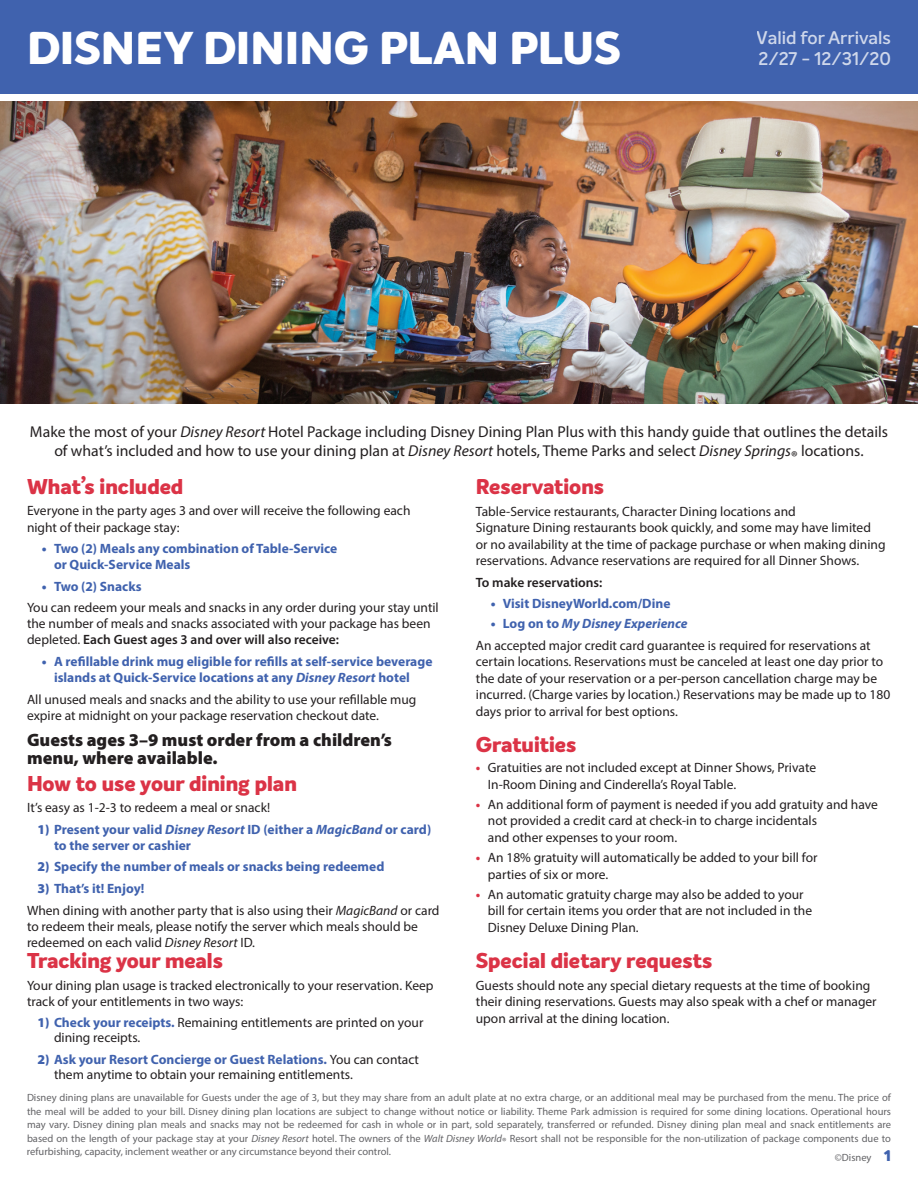
<style>
.page{position:relative;width:918px;height:1188px;background:#fff}
.page>*{position:absolute;margin:0;border:0;box-sizing:border-box;transform-origin:0 0}
.t1{font:800 45px "Intelo";color:#fff}
.t2{font:800 21px "Intelo";color:#db3346}
.t3{font:900 18px/18px "Myriad Pro";color:#231f20}
.t4{font:600 18px/21px "Intelo";color:#fff}
.t5{font:15.75px/18.9px "Myriad Pro";color:#231f20;text-align:center}
.t6{font:13.5px/16.5px "Myriad Pro";color:#231f20}
.t7{font:700 13.5px/16px "Myriad Pro";color:#4062ae}
.t8{font:600 13.5px "Myriad Pro";color:#231f20}
.t9{font:10.5px/13.5px "Myriad Pro";color:#636366;text-align:justify}
.s1{font-style:italic}
.s2{font-weight:900}
.s3{font-weight:900;color:#4062ae}
.s4{font-weight:700;color:#4062ae}
.s5{font-weight:600}
.s6{font-weight:700;font-style:italic;color:#4062ae}
.s7{font-weight:700;color:#db3346}
.s8{font-family:"Intelo";font-weight:800;font-size:15px;color:#4062ae}
</style>
<div class="page">
<img style="left:0;top:101px;width:917px;height:303px">
<div style="left:0;top:0;width:918px;height:94px;background:#4062ae"></div>
<h1 class="t1" style="left:27px;top:19px;width:595px">DISNEY DINING PLAN PLUS</h1>
<h3 class="t4" style="left:757px;top:27px;width:136px">Valid for Arrivals<br>2/27 - 12/31/20</h3>
<p class="t5" style="left:30px;top:422px;width:860px">Make the most of your <span class="s1">Disney Resort</span> Hotel Package including Disney Dining Plan Plus with this handy guide that outlines the details of what’s included and how to use your dining plan at <span class="s1">Disney Resort</span> hotels, Theme Parks and select <span class="s1">Disney Springs</span>® locations.</p>
<h2 class="t2" style="left:27px;top:473px;width:158px">What’s included</h2>
<p class="t6" style="left:27px;top:503px;width:385px;line-height:16px">Everyone in the party ages 3 and over will receive the following each night of their package stay:</p>
<p class="t7" style="left:54px;top:540px;width:285px;text-indent:-12px"><span class="s2">•</span> Two (2) Meals any combination of Table-Service or Quick-Service Meals</p>
<p class="t6" style="left:27px;top:575px;width:413px;line-height:21.5px;text-indent:15px"><span class="s3">•</span> <span class="s4">Two (2) Snacks<br></span>You can redeem your meals and snacks in any order during your stay until</p>
<p class="t6" style="left:27px;top:616px;width:405px;line-height:16px">the number of meals and snacks associated with your package has been depleted. <span class="s5">Each Guest ages 3 and over will also receive:</span></p>
<p class="t7" style="left:54px;top:653px;width:380px;text-indent:-12px"><span class="s2">•</span> A refillable drink mug eligible for refills at self-service beverage islands at Quick-Service locations at any <span class="s1">Disney Resort</span> hotel</p>
<p class="t6" style="left:27px;top:691px;width:391px;line-height:16px">All unused meals and snacks and the ability to use your refillable mug expire at midnight on your package reservation checkout date.</p>
<h3 class="t3" style="left:27px;top:730px;width:367px">Guests ages 3–9 must order from a children’s menu, where available.</h3>
<h2 class="t2" style="left:27px;top:770px;width:271px">How to use your dining plan</h2>
<p class="t6" style="left:27px;top:799px;width:245px">It’s easy as 1-2-3 to redeem a meal or snack!</p>
<p class="t7" style="left:54px;top:821px;width:379px;text-indent:-16px"><span class="s2">1)</span> Present your valid <span class="s1">Disney Resort</span> ID (either a <span class="s1">MagicBand</span> or card) to the server or cashier</p>
<p class="t7" style="left:38px;top:858px;width:348px"><span class="s2">2)</span> Specify the number of meals or snacks being redeemed</p>
<p class="t6" style="left:27px;top:878px;width:414px;line-height:21.5px;text-indent:11px"><span class="s3">3)</span> <span class="s4">That’s it! Enjoy!<br></span>When dining with another party that is also using their <span class="s1">MagicBand</span> or card</p>
<p class="t6" style="left:27px;top:918px;width:393px;line-height:16px">to redeem their meals, please notify the server which meals should be redeemed on each valid <span class="s1">Disney Resort</span> ID.</p>
<h2 class="t2" style="left:27px;top:947px;width:198px">Tracking your meals</h2>
<p class="t6" style="left:27px;top:977px;width:408px;line-height:16px">Your dining plan usage is tracked electronically to your reservation. Keep track of your entitlements in two ways:</p>
<p class="t6" style="left:54px;top:1015px;width:371px;line-height:15px;text-indent:-16px"><span class="s3">1)</span> <span class="s4">Check your receipts.</span> Remaining entitlements are printed on your dining receipts.</p>
<p class="t6" style="left:54px;top:1052px;width:367px;line-height:15px;text-indent:-16px"><span class="s3">2)</span> <span class="s4">Ask your Resort Concierge or Guest Relations.</span> You can contact them anytime to obtain your remaining entitlements.</p>
<h2 class="t2" style="left:476px;top:473px;width:130px">Reservations</h2>
<p class="t6" style="left:476px;top:503px;width:411px">Table-Service restaurants, Character Dining locations and<br>Signature Dining restaurants book quickly, and some may have limited or no availability at the time of package purchase or when making dining reservations. Advance reservations are required for all Dinner Shows.</p>
<p class="t8" style="left:476px;top:574px;width:128px">To make reservations:</p>
<p class="t7" style="left:491px;top:595px;width:181px"><span class="s2">•</span> Visit DisneyWorld.com/Dine</p>
<p class="t6" style="left:476px;top:612px;width:396px;line-height:21.9px;text-indent:15px"><span class="s3">•</span> <span class="s4">Log on to</span> <span class="s6">My Disney Experience<br></span>An accepted major credit card guarantee is required for reservations at</p>
<p class="t6" style="left:476px;top:653px;width:416px">certain locations. Reservations must be canceled at least one day prior to the date of your reservation or a per-person cancellation charge may be incurred. (Charge varies by location.) Reservations may be made up to 180 days prior to arrival for best options.</p>
<h2 class="t2" style="left:476px;top:731px;width:102px">Gratuities</h2>
<p class="t6" style="left:488px;top:759px;width:330px;text-indent:-12px"><span class="s7">•</span> Gratuities are not included except at Dinner Shows, Private<br>In-Room Dining and Cinderella’s Royal Table.</p>
<p class="t6" style="left:488px;top:796px;width:392px;text-indent:-12px"><span class="s7">•</span> An additional form of payment is needed if you add gratuity and have not provided a credit card at check-in to charge incidentals<br>and other expenses to your room.</p>
<p class="t6" style="left:488px;top:849px;width:331px;text-indent:-12px"><span class="s7">•</span> An 18% gratuity will automatically be added to your bill for parties of six or more.</p>
<p class="t6" style="left:488px;top:886px;width:326px;text-indent:-12px"><span class="s7">•</span> An automatic gratuity charge may also be added to your bill for certain items you order that are not included in the<br>Disney Deluxe Dining Plan.</p>
<h2 class="t2" style="left:476px;top:947px;width:238px">Special dietary requests</h2>
<p class="t6" style="left:476px;top:977px;width:402px">Guests should note any special dietary requests at the time of booking their dining reservations. Guests may also speak with a chef or manager upon arrival at the dining location.</p>
<p class="t9" style="left:27px;top:1091px;width:866px">Disney dining plans are unavailable for Guests under the age of 3, but they may share from an adult plate at no extra charge, or an additional meal may be purchased from the menu. The price of the meal will be added to your bill. Disney dining plan locations are subject to change without notice or liability. Theme Park admission is required for some dining locations. Operational hours may vary. Disney dining plan meals and snacks may not be redeemed for cash in whole or in part, sold separately, transferred or refunded. Disney dining plan meal and snack entitlements are based on the length of your package stay at your <span class="s1">Disney Resort</span> hotel. The owners of the <span class="s1">Walt Disney World</span>® Resort shall not be responsible for the non-utilization of package components due to refurbishing, capacity, inclement weather or any circumstance beyond their control.</p>
<p class="t9" style="left:835px;top:1151px;width:58px">©Disney <span class="s8">1</span></p>
</div>
